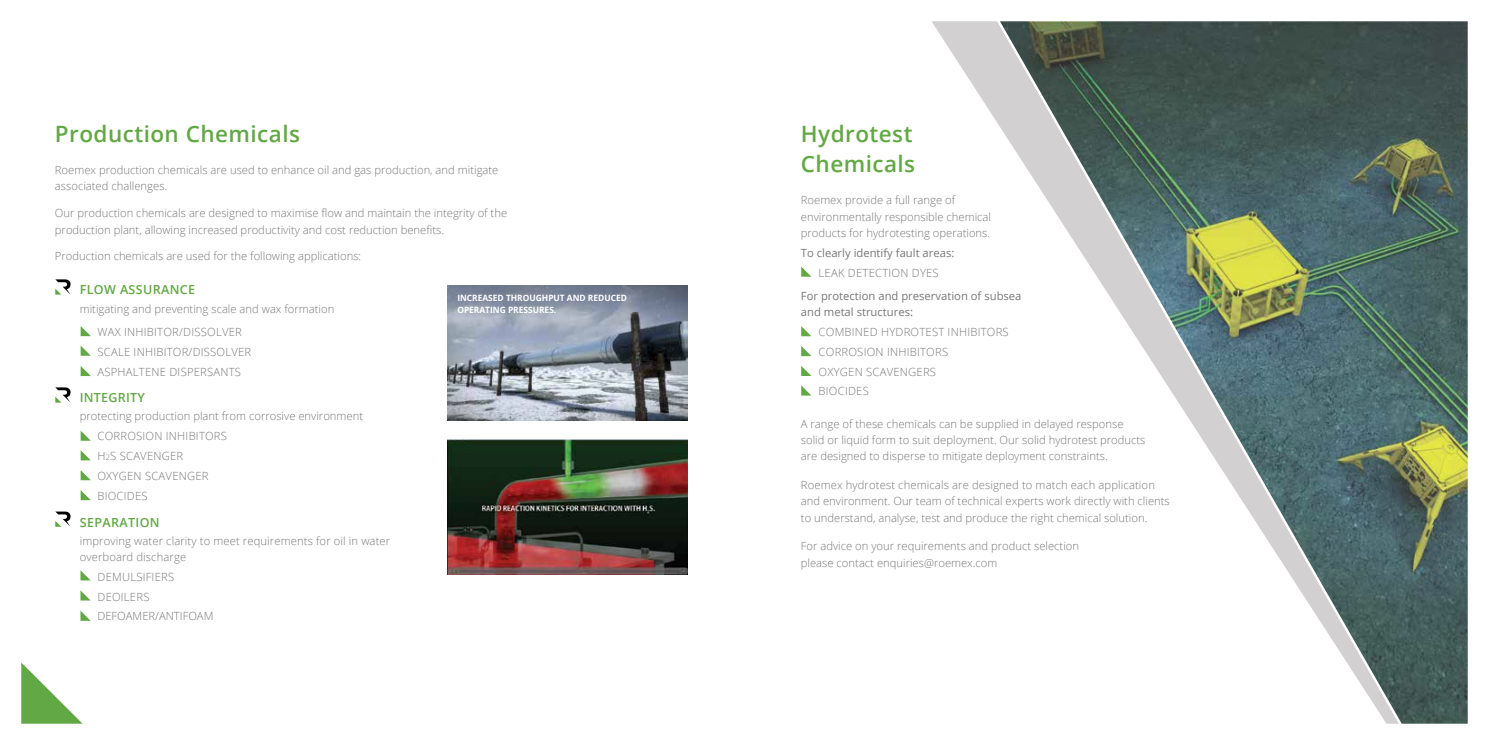
<style>
.page{position:relative;width:1489px;height:745px;background:#fff}
.page>*{position:absolute;margin:0;border:0;box-sizing:border-box;transform-origin:0 0}
.t1{font:600 22.5px/30px "Open Sans";letter-spacing:.02em;color:#62a844}
.t2{font:600 12.5px "Open Sans";letter-spacing:.03em;color:#62a844}
.t3{font:300 11.25px/16.2px "Open Sans";color:#78787a}
.t4{font:11.25px/16.2px "Open Sans";color:#78787a}
.t5{font:300 11.25px/19.8px "Open Sans";letter-spacing:.02em;color:#78787a}
.t6{font:700 8.75px/12.1px "Open Sans";color:#fff;scale:.96 1}
.s1{font-size:7.5px}
</style>
<div class="page">
<svg style="left:932px;top:21px;width:67px;height:104px"></svg>
<img style="left:999px;top:21px;width:468px;height:702px">
<svg style="left:21px;top:662px;width:61px;height:61px"></svg>
<svg style="left:81px;top:326px;width:10px;height:10px"></svg>
<svg style="left:81px;top:431px;width:9px;height:9px"></svg>
<svg style="left:80px;top:570px;width:10px;height:10px"></svg>
<svg style="left:81px;top:346px;width:9px;height:9px"></svg>
<svg style="left:81px;top:366px;width:10px;height:10px"></svg>
<svg style="left:81px;top:450px;width:10px;height:10px"></svg>
<svg style="left:80px;top:590px;width:10px;height:10px"></svg>
<svg style="left:80px;top:610px;width:10px;height:10px"></svg>
<svg style="left:81px;top:470px;width:10px;height:10px"></svg>
<svg style="left:81px;top:490px;width:10px;height:10px"></svg>
<svg style="left:801px;top:266px;width:10px;height:10px"></svg>
<svg style="left:801px;top:326px;width:10px;height:10px"></svg>
<svg style="left:801px;top:346px;width:10px;height:10px"></svg>
<svg style="left:801px;top:366px;width:10px;height:10px"></svg>
<svg style="left:801px;top:385px;width:10px;height:10px"></svg>
<img style="left:447px;top:285px;width:240px;height:135px">
<img style="left:447px;top:439px;width:240px;height:135px">
<svg style="left:55px;top:279px;width:16px;height:15px"></svg>
<svg style="left:55px;top:387px;width:16px;height:15px"></svg>
<svg style="left:55px;top:511px;width:16px;height:15px"></svg>
<h1 class="t1" style="left:55px;top:118px;width:247px">Production Chemicals</h1>
<p class="t3" style="left:55px;top:161px;width:445px">Roemex production chemicals are used to enhance oil and gas production, and mitigate associated challenges.</p>
<p class="t3" style="left:55px;top:205px;width:454px">Our production chemicals are designed to maximise flow and maintain the integrity of the production plant, allowing increased productivity and cost reduction benefits.</p>
<p class="t3" style="left:55px;top:248px;width:308px">Production chemicals are used for the following applications:</p>
<p class="t2" style="left:80px;top:281px;width:117px">FLOW ASSU RAN CE</p>
<p class="t3" style="left:97px;top:296px;width:238px;line-height:23.4px;text-indent:-18px">mitigating and preventing scale and wax formation<br>Wax inhibitor</p>
<p class="t6" style="left:457px;top:291px;width:178px">INCREASED THROUGHPUT AND REDUCED<br>OPERATI NG PRESSURES.</p>
<p class="t3" style="left:179px;top:323px;width:57px">/disso lver</p>
<p class="t3" style="left:97px;top:343px;width:78px">SCALE inhibitor</p>
<p class="t5" style="left:97px;top:341px;width:148px;text-indent:91px">/disso lver<br>ASPHALTEN E DIS PERSANTS</p>
<p class="t2" style="left:80px;top:389px;width:66px">INTEGRITY</p>
<p class="t3" style="left:97px;top:406px;width:267px;line-height:19.8px;text-indent:-18px">protecting production plant from corrosive environment<br>Corro</p>
<p class="t3" style="left:136px;top:427px;width:71px">sion inhibitor</p>
<p class="t3" style="left:221px;top:427px;width:8px">s</p>
<p class="t5" style="left:97px;top:445px;width:113px">H<span class="s1">2</span>S SCAVENGER<br>OXYGEN SCAVENGER<br>BIOCIDES</p>
<p class="t2" style="left:80px;top:513px;width:79px">SEPARATI ON</p>
<p class="t3" style="left:80px;top:532px;width:312px">improving water clarity to meet requirements for oil in water overboard discharge</p>
<p class="t3" style="left:97px;top:568px;width:9px">Dem</p>
<p class="t3" style="left:122px;top:568px;width:54px">ulsifiers</p>
<p class="t3" style="left:97px;top:587px;width:9px">Deo</p>
<p class="t3" style="left:97px;top:586px;width:117px;line-height:19.8px;text-indent:23px">ilers<br>D EFOAMER/ANTI FOAM</p>
<h1 class="t1" style="left:800px;top:118px;width:116px">Hydrotest chemicals</h1>
<p class="t3" style="left:800px;top:192px;width:192px">Roemex provide a full range of environmentally responsible chemical products for hydrotesting operations.</p>
<p class="t4" style="left:800px;top:244px;width:155px">To clearly identify fault areas:</p>
<p class="t3" style="left:818px;top:264px;width:45px">Leak detect</p>
<p class="t3" style="left:888px;top:264px;width:52px">ion dyes</p>
<p class="t4" style="left:800px;top:287px;width:222px">For protection and preservation of subsea and metal structures:</p>
<p class="t3" style="left:818px;top:323px;width:17px">Comb</p>
<p class="t3" style="left:851px;top:323px;width:60px">ined hydrote</p>
<p class="t3" style="left:932px;top:323px;width:57px">st inhibitor</p>
<p class="t3" style="left:1002px;top:323px;width:8px">s</p>
<p class="t3" style="left:818px;top:343px;width:16px">Corro</p>
<p class="t3" style="left:857px;top:343px;width:71px">sion inhibitor</p>
<p class="t3" style="left:942px;top:343px;width:8px">s</p>
<p class="t3" style="left:818px;top:363px;width:23px">Oxyge</p>
<p class="t3" style="left:854px;top:363px;width:62px">n scave nger</p>
<p class="t3" style="left:929px;top:363px;width:8px">s</p>
<p class="t3" style="left:818px;top:382px;width:50px">BIOCIDES</p>
<p class="t3" style="left:800px;top:415px;width:346px">A range of these chemicals can be supplied in delayed response solid or liquid form to suit deployment. Our solid hydrotest products are designed to disperse to mitigate deployment constraints.</p>
<p class="t3" style="left:800px;top:476px;width:370px">Roemex hydrotest chemicals are designed to match each application and environment. Our team of technical experts work directly with clients to understand, analyse, test and produce the right chemical solution.</p>
<p class="t3" style="left:800px;top:537px;width:280px">For advice on your requirements and product selection please contact enquiries@roemex.com</p>
</div>
